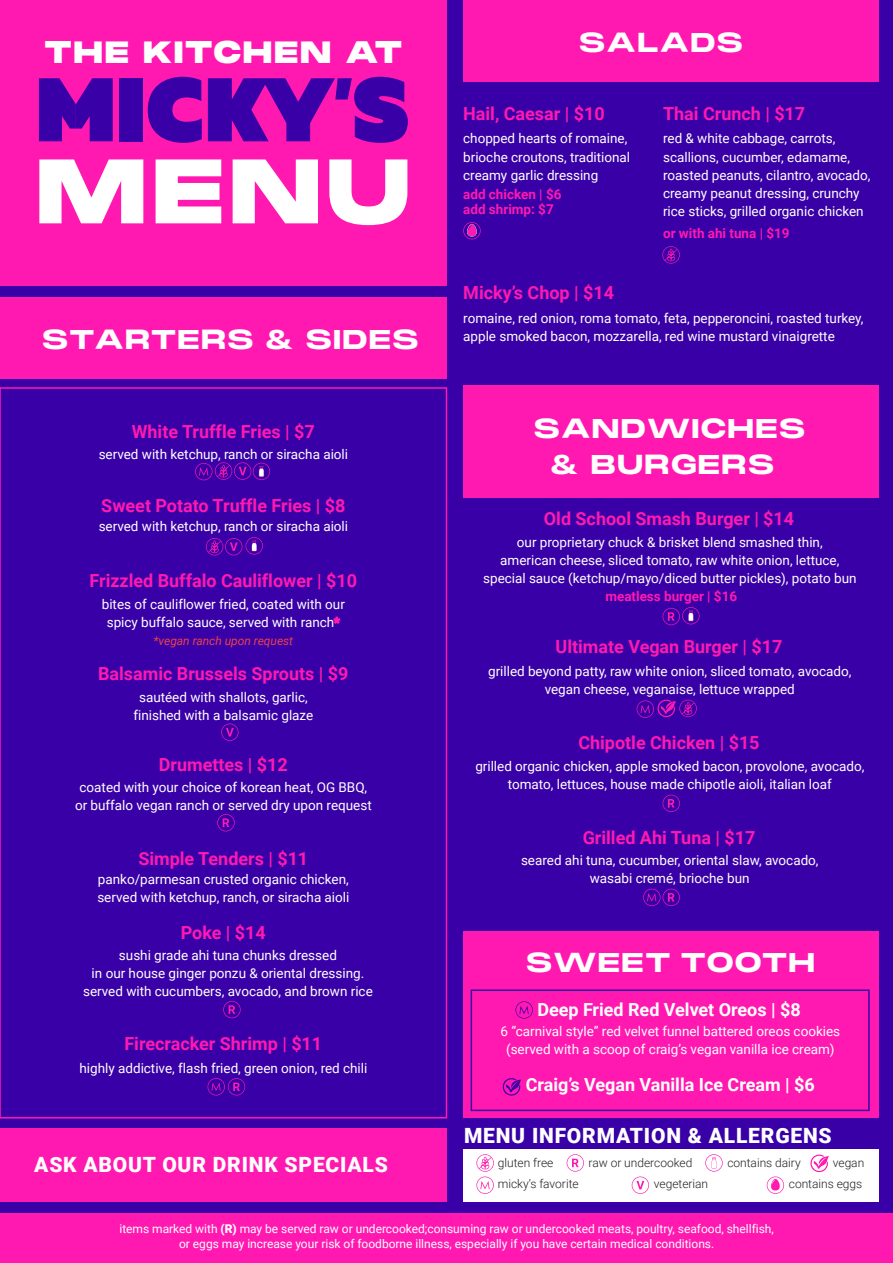
<style>
.page{position:relative;width:893px;height:1263px;background:#3900a7}
.page>*{position:absolute;margin:0;border:0;box-sizing:border-box;transform-origin:0 0}
.t1{font:900 88.8px "Monument Extended";color:#fff}
.t2{font:900 30px "Monument Extended";letter-spacing:.01em;color:#fff}
.t3{font:700 27px/36.2px "Monument Extended";color:#fff;text-align:center}
.t4{font:900 21px "Roboto";letter-spacing:.035em;color:#fff}
.t5{font:700 18px "Roboto";color:#ff19b1}
.t6{font:700 18px "Roboto";color:#fff}
.t7{font:13.5px/18.1px "Roboto";color:#fff;text-align:center}
.t8{font:700 13.5px/15.1px "Roboto";color:#ff19b1}
.t9{font:12px/15.1px "Roboto";color:#fff;text-align:center}
.t10{font:300 12px "Roboto";color:#231f20}
.t11{font:italic 12px "Roboto";color:#ed414d}
.s1{font-weight:900}
</style>
<div class="page">
<div style="left:0;top:1213px;width:893px;height:50px;background:#ff19b1"></div>
<div style="left:463px;top:1149px;width:416px;height:52px;background:#fff"></div>
<div style="left:0;top:1128px;width:446px;height:73px;background:#ff19b1"></div>
<div style="left:0;top:0;width:446px;height:285px;background:#ff19b1"></div>
<div style="left:0;top:297px;width:446px;height:82px;background:#ff19b1"></div>
<div style="left:0;top:387px;width:447px;height:731px;border:2px solid #ff19b1"></div>
<div style="left:463px;top:0;width:416px;height:81px;background:#ff19b1"></div>
<div style="left:463px;top:385px;width:416px;height:113px;background:#ff19b1"></div>
<div style="left:463px;top:931px;width:416px;height:187px;background:#ff19b1"></div>
<div style="left:471px;top:989px;width:399px;height:122px;border:2px solid #3900a7"></div>
<svg style="left:333px;top:616px;width:8px;height:8px"></svg>
<svg style="left:567px;top:1154px;width:17px;height:17px"></svg>
<svg style="left:663px;top:795px;width:17px;height:17px"></svg>
<svg style="left:217px;top:814px;width:18px;height:17px"></svg>
<svg style="left:223px;top:1001px;width:18px;height:17px"></svg>
<svg style="left:810px;top:1154px;width:19px;height:19px"></svg>
<svg style="left:502px;top:1078px;width:19px;height:18px"></svg>
<svg style="left:705px;top:1154px;width:18px;height:17px"></svg>
<svg style="left:476px;top:1154px;width:18px;height:40px"></svg>
<svg style="left:208px;top:1078px;width:37px;height:17px"></svg>
<svg style="left:643px;top:889px;width:37px;height:17px"></svg>
<svg style="left:515px;top:1001px;width:18px;height:18px"></svg>
<svg style="left:632px;top:1176px;width:17px;height:18px"></svg>
<svg style="left:767px;top:1176px;width:17px;height:18px"></svg>
<svg style="left:637px;top:699px;width:60px;height:19px"></svg>
<svg style="left:662px;top:246px;width:18px;height:18px"></svg>
<svg style="left:221px;top:723px;width:18px;height:18px"></svg>
<svg style="left:195px;top:462px;width:75px;height:18px"></svg>
<svg style="left:206px;top:537px;width:57px;height:18px"></svg>
<svg style="left:663px;top:607px;width:36px;height:18px"></svg>
<svg style="left:463px;top:222px;width:18px;height:17px"></svg>
<div style="left:119px;top:78px;width:24px;height:63px;background:#3900a7"></div>
<svg style="left:148px;top:77px;width:54px;height:66px"></svg>
<svg style="left:39px;top:78px;width:74px;height:63px"></svg>
<svg style="left:208px;top:77px;width:200px;height:66px"></svg>
<h2 class="t2" style="left:44px;top:31px;width:361px">THE KITCHEN AT</h2>
<h1 class="t1" style="left:34px;top:129px;width:380px">MENU</h1>
<h3 class="t3" style="left:42px;top:321px;width:379px">STARTERS &amp; SIDES</h3>
<h3 class="t5" style="left:132px;top:419px;width:184px">White Truffle Fries | $7</h3>
<p class="t7" style="left:99px;top:444px;width:251px">served with ketchup, ranch or siracha aioli</p>
<h3 class="t5" style="left:101px;top:493px;width:246px">Sweet Potato Truffle Fries | $8</h3>
<p class="t7" style="left:99px;top:517px;width:251px">served with ketchup, ranch or siracha aioli</p>
<h3 class="t5" style="left:90px;top:568px;width:269px">Frizzled Buffalo Cauliflower | $10</h3>
<p class="t7" style="left:102px;top:594px;width:245px">bites of cauliflower fried, coated with our spicy buffalo sauce, served with ranch</p>
<h3 class="t5" style="left:98px;top:661px;width:252px">Balsamic Brussels Sprouts | $9</h3>
<p class="t7" style="left:133px;top:687px;width:181px">sautéed with shallots, garlic, finished with a balsamic glaze</p>
<h3 class="t5" style="left:159px;top:752px;width:130px">Drumettes | $12</h3>
<p class="t7" style="left:75px;top:777px;width:298px">coated with your choice of korean heat, OG BBQ, or buffalo vegan ranch or served dry upon request</p>
<h3 class="t5" style="left:138px;top:845px;width:171px">Simple Tenders | $11</h3>
<p class="t7" style="left:97px;top:870px;width:254px;text-align:left">panko/parmesan crusted organic chicken, served with ketchup, ranch, or siracha aioli</p>
<h3 class="t5" style="left:181px;top:920px;width:87px">Poke | $14</h3>
<p class="t7" style="left:83px;top:946px;width:291px">sushi grade ahi tuna chunks dressed<br>in our house ginger ponzu &amp; oriental dressing. served with cucumbers, avocado, and brown rice</p>
<h3 class="t5" style="left:124px;top:1031px;width:199px">Firecracker Shrimp | $11</h3>
<p class="t7" style="left:80px;top:1059px;width:289px">highly addictive, flash fried, green onion, red chili</p>
<p class="t11" style="left:153px;top:632px;width:141px">*vegan ranch upon request</p>
<h3 class="t4" style="left:34px;top:1149px;width:355px">ASK ABOUT OUR DRINK SPECIALS</h3>
<h3 class="t3" style="left:579px;top:24px;width:166px">SALADS</h3>
<h3 class="t5" style="left:463px;top:101px;width:143px">Hail, Caesar | $10</h3>
<p class="t7" style="left:463px;top:129px;width:168px;text-align:left">chopped hearts of romaine, brioche croutons, traditional creamy garlic dressing</p>
<p class="t8" style="left:463px;top:186px;width:100px">add chicken | $6 add shrimp: $7</p>
<h3 class="t5" style="left:663px;top:101px;width:144px">Thai Crunch | $17</h3>
<p class="t7" style="left:663px;top:129px;width:209px;text-align:left">red &amp; white cabbage, carrots, scallions, cucumber, edamame, roasted peanuts, cilantro, avocado, creamy peanut dressing, crunchy rice sticks, grilled organic chicken</p>
<p class="t8" style="left:663px;top:225px;width:128px">or with ahi tuna | $19</p>
<h3 class="t5" style="left:463px;top:280px;width:152px">Micky’s Chop | $14</h3>
<p class="t7" style="left:463px;top:308px;width:402px;text-align:left">romaine, red onion, roma tomato, feta, pepperoncini, roasted turkey, apple smoked bacon, mozzarella, red wine mustard vinaigrette</p>
<h3 class="t3" style="left:533px;top:409px;width:274px">SANDWICHES &amp; BURGERS</h3>
<h3 class="t5" style="left:544px;top:505px;width:252px">Old School Smash Burger | $14</h3>
<p class="t7" style="left:483px;top:533px;width:375px">our proprietary chuck &amp; brisket blend smashed thin,<br>american cheese, sliced tomato, raw white onion, lettuce, special sauce (ketchup/mayo/diced butter pickles), potato bun</p>
<p class="t8" style="left:605px;top:588px;width:133px">meatless burger | $16</p>
<h3 class="t5" style="left:556px;top:634px;width:228px">Ultimate Vegan Burger | $17</h3>
<p class="t7" style="left:488px;top:661px;width:365px">grilled beyond patty, raw white onion, sliced tomato, avocado, vegan cheese, veganaise, lettuce wrapped</p>
<h3 class="t5" style="left:578px;top:730px;width:183px">Chipotle Chicken | $15</h3>
<p class="t7" style="left:475px;top:757px;width:390px">grilled organic chicken, apple smoked bacon, provolone, avocado, tomato, lettuces, house made chipotle aioli, italian loaf</p>
<h3 class="t5" style="left:583px;top:825px;width:174px">Grilled Ahi Tuna | $17</h3>
<p class="t7" style="left:521px;top:851px;width:299px">seared ahi tuna, cucumber, oriental slaw, avocado, wasabi cremé, brioche bun</p>
<h3 class="t3" style="left:525px;top:943px;width:292px">SWEET TOOTH</h3>
<h3 class="t6" style="left:537px;top:997px;width:265px">Deep Fried Red Velvet Oreos | $8</h3>
<p class="t7" style="left:501px;top:1021px;width:341px">6 “carnival style” red velvet funnel battered oreos cookies (served with a scoop of craig’s vegan vanilla ice cream)</p>
<h3 class="t6" style="left:526px;top:1072px;width:290px">Craig’s Vegan Vanilla Ice Cream | $6</h3>
<h3 class="t4" style="left:464px;top:1121px;width:369px">MENU INFORMATION &amp; ALLERGENS</h3>
<p class="t10" style="left:498px;top:1154px;width:57px">gluten free</p>
<p class="t10" style="left:589px;top:1154px;width:105px">raw or undercooked</p>
<p class="t10" style="left:727px;top:1154px;width:75px">contains dairy</p>
<p class="t10" style="left:833px;top:1154px;width:33px">vegan</p>
<p class="t10" style="left:498px;top:1176px;width:82px">micky’s favorite</p>
<p class="t10" style="left:654px;top:1176px;width:56px">vegeterian</p>
<p class="t10" style="left:789px;top:1176px;width:75px">contains eggs</p>
<p class="t9" style="left:119px;top:1220px;width:656px">items marked with <span class="s1">(R)</span> may be served raw or undercooked;consuming raw or undercooked meats, poultry, seafood, shellfish, or eggs may increase your risk of foodborne illness, especially if you have certain medical conditions.</p>
</div>
